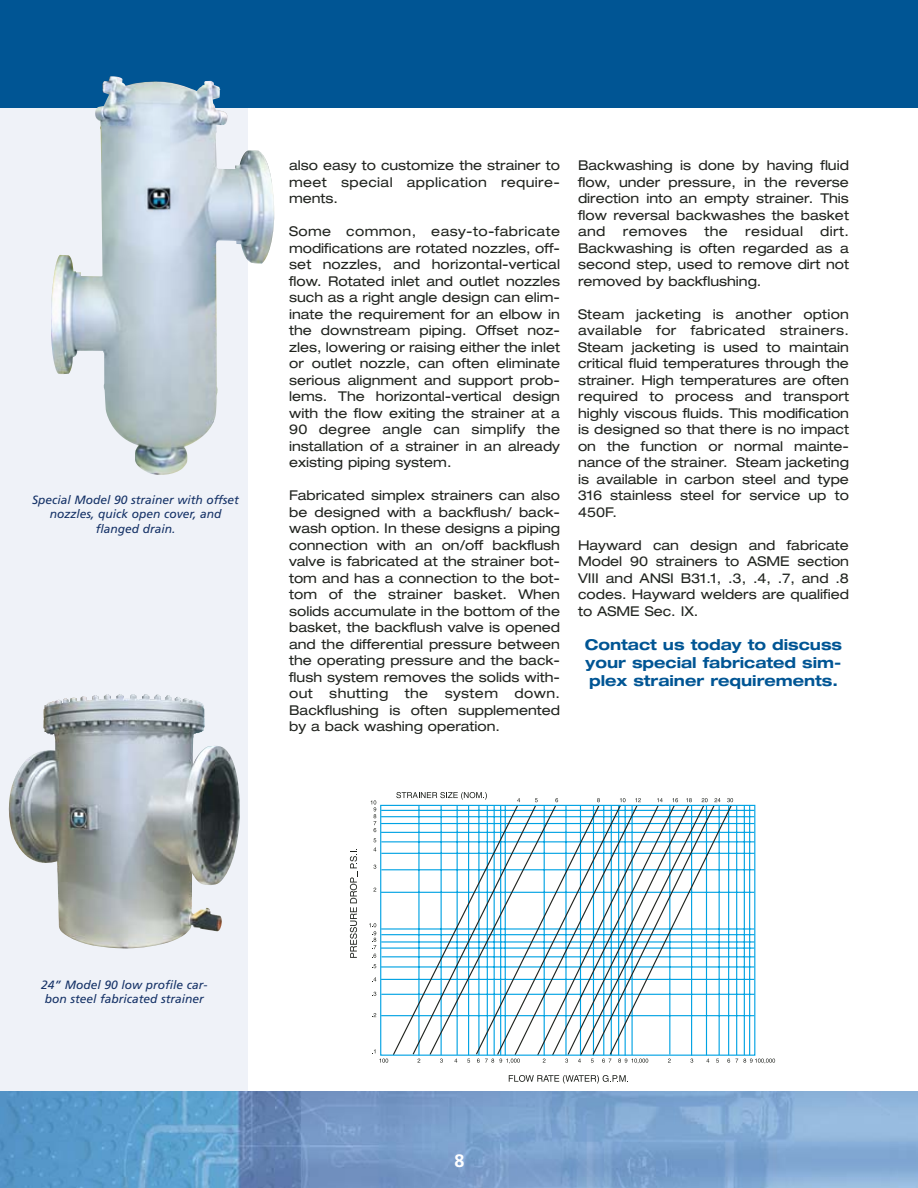
<style>
.page{position:relative;width:918px;height:1188px;background:#fff}
.page>*{position:absolute;margin:0;border:0;box-sizing:border-box;transform-origin:0 0}
.t1{font:700 18px "Frutiger";color:#fff}
.t2{font:700 expanded 15px/18px "Helvetica Neue";color:#005594;text-align:justify}
.t3{font:expanded 13.5px/16.5px "Helvetica Neue";color:#20231e;text-align:justify}
.t4{font:expanded 13.5px "Helvetica Neue";letter-spacing:.025em;color:#20231e}
.t5{font:italic 12px/14.4px "Frutiger";color:#153267;text-align:center}
</style>
<div class="page">
<div style="left:0;top:78px;width:248px;height:1026px;background:#eff2f8"></div>
<img style="left:0;top:1091px;width:918px;height:97px">
<div style="left:0;top:0;width:918px;height:108px;background:#005594"></div>
<hr style="left:749px;top:805px;width:1px;height:250px;background:#00a2e3">
<hr style="left:744px;top:805px;width:1px;height:250px;background:#00a2e3">
<hr style="left:736px;top:805px;width:1px;height:250px;background:#00a2e3">
<hr style="left:381px;top:810px;width:373px;height:1px;background:#00a2e3">
<hr style="left:381px;top:841px;width:373px;height:1px;background:#00a2e3">
<hr style="left:381px;top:816px;width:373px;height:1px;background:#00a2e3">
<hr style="left:381px;top:832px;width:373px;height:1px;background:#00a2e3">
<hr style="left:381px;top:823px;width:373px;height:1px;background:#00a2e3">
<hr style="left:381px;top:853px;width:373px;height:1px;background:#00a2e3">
<hr style="left:381px;top:869px;width:373px;height:1px;background:#00a2e3">
<hr style="left:381px;top:892px;width:373px;height:1px;background:#00a2e3">
<hr style="left:381px;top:928px;width:373px;height:2px;background:#00a2e3">
<hr style="left:381px;top:934px;width:373px;height:1px;background:#00a2e3">
<hr style="left:381px;top:941px;width:373px;height:2px;background:#00a2e3">
<hr style="left:381px;top:948px;width:373px;height:1px;background:#00a2e3">
<hr style="left:382px;top:956px;width:373px;height:1px;background:#00a2e3">
<hr style="left:381px;top:966px;width:373px;height:2px;background:#00a2e3">
<hr style="left:381px;top:979px;width:373px;height:1px;background:#00a2e3">
<hr style="left:381px;top:994px;width:373px;height:1px;background:#00a2e3">
<hr style="left:381px;top:1015px;width:373px;height:1px;background:#00a2e3">
<svg style="left:371px;top:800px;width:5px;height:32px"></svg>
<svg style="left:373px;top:838px;width:3px;height:13px"></svg>
<svg style="left:372px;top:964px;width:4px;height:5px"></svg>
<svg style="left:372px;top:1013px;width:4px;height:5px"></svg>
<svg style="left:369px;top:923px;width:7px;height:35px"></svg>
<svg style="left:535px;top:798px;width:3px;height:4px"></svg>
<svg style="left:555px;top:798px;width:3px;height:4px"></svg>
<svg style="left:597px;top:798px;width:3px;height:4px"></svg>
<svg style="left:620px;top:798px;width:6px;height:4px"></svg>
<svg style="left:635px;top:798px;width:6px;height:4px"></svg>
<svg style="left:657px;top:798px;width:6px;height:4px"></svg>
<svg style="left:672px;top:798px;width:6px;height:4px"></svg>
<svg style="left:686px;top:798px;width:6px;height:4px"></svg>
<svg style="left:702px;top:798px;width:6px;height:4px"></svg>
<svg style="left:714px;top:798px;width:7px;height:4px"></svg>
<svg style="left:727px;top:798px;width:6px;height:4px"></svg>
<svg style="left:372px;top:1049px;width:16px;height:14px"></svg>
<svg style="left:477px;top:1059px;width:43px;height:4px"></svg>
<svg style="left:602px;top:1059px;width:9px;height:4px"></svg>
<svg style="left:618px;top:1059px;width:30px;height:4px"></svg>
<svg style="left:727px;top:1059px;width:48px;height:4px"></svg>
<svg style="left:509px;top:1075px;width:119px;height:9px"></svg>
<svg style="left:396px;top:792px;width:91px;height:8px"></svg>
<svg style="left:350px;top:849px;width:8px;height:109px"></svg>
<svg style="left:392px;top:804px;width:341px;height:250px"></svg>
<div style="left:380px;top:805px;width:375px;height:251px;border:1px solid #00a2e3"></div>
<img style="left:51px;top:76px;width:223px;height:399px">
<img style="left:9px;top:694px;width:231px;height:254px">
<p class="t5" style="left:32px;top:494px;width:208px">Special Model 90 strainer with offset nozzles, quick open cover, and flanged drain.</p>
<p class="t3" style="left:289px;top:159px;width:272px">also easy to customize the strainer to meet special application require&shy;ments.</p>
<p class="t3" style="left:289px;top:225px;width:272px">Some common, easy-to-fabricate modifications are rotated nozzles, off&shy;set nozzles, and horizontal-vertical flow. Rotated inlet and outlet nozzles such as a right angle design can elim&shy;inate the requirement for an elbow in the downstream piping. Offset noz&shy;zles, lowering or raising either the inlet or outlet nozzle, can often eliminate serious alignment and support prob&shy;lems. The horizontal-vertical design with the flow exiting the strainer at a 90 degree angle can simplify the installation of a strainer in an already existing piping system.</p>
<p class="t3" style="left:289px;top:489px;width:272px">Fabricated simplex strainers can also be designed with a backflush/ back&shy;wash option. In these designs a piping connection with an on/off backflush valve is fabricated at the strainer bot&shy;tom and has a connection to the bot&shy;tom of the strainer basket. When solids accumulate in the bottom of the basket, the backflush valve is opened and the differential pressure between the operating pressure and the back&shy;flush system removes the solids with&shy;out shutting the system down.<br>Backflushing is often supplemented by a back washing operation.</p>
<p class="t3" style="left:578px;top:159px;width:272px">Backwashing is done by having fluid flow, under pressure, in the reverse direction into an empty strainer. This flow reversal backwashes the basket and</p>
<p class="t3" style="left:578px;top:225px;width:272px;text-indent:242px">dirt.<br>Backwashing is often regarded as a second step, used to remove dirt not removed by backflushing.</p>
<p class="t3" style="left:578px;top:307px;width:272px">Steam jacketing is another option available for fabricated strainers.<br>Steam jacketing is used to maintain critical fluid temperatures through the strainer. High temperatures are often required to process and transport highly viscous fluids. This modification is designed so that there is no impact on the function or normal mainte&shy;nance of the strainer. Steam jacketing is available in carbon steel and type 316 stainless steel for service up to 450F.</p>
<p class="t3" style="left:578px;top:538px;width:272px">Hayward can design and fabricate Model 90 strainers to ASME section VIII and ANSI B31.1, .3, .4, .7, and .8 codes. Hayward welders are qualified to ASME Sec. IX.</p>
<p class="t2" style="left:585px;top:637px;width:259px">Contact us today to discuss your special fabricated sim&shy;plex strainer requirements.</p>
<p class="t4" style="left:623px;top:226px;width:66px">removes</p>
<p class="t3" style="left:704px;top:225px;width:25px">the</p>
<p class="t4" style="left:745px;top:226px;width:59px">residual</p>
<p class="t5" style="left:41px;top:979px;width:168px">24” Model 90 low profile car&shy;bon steel fabricated strainer</p>
<h1 class="t1" style="left:455px;top:1154px;width:12px">8</h1>
</div>
